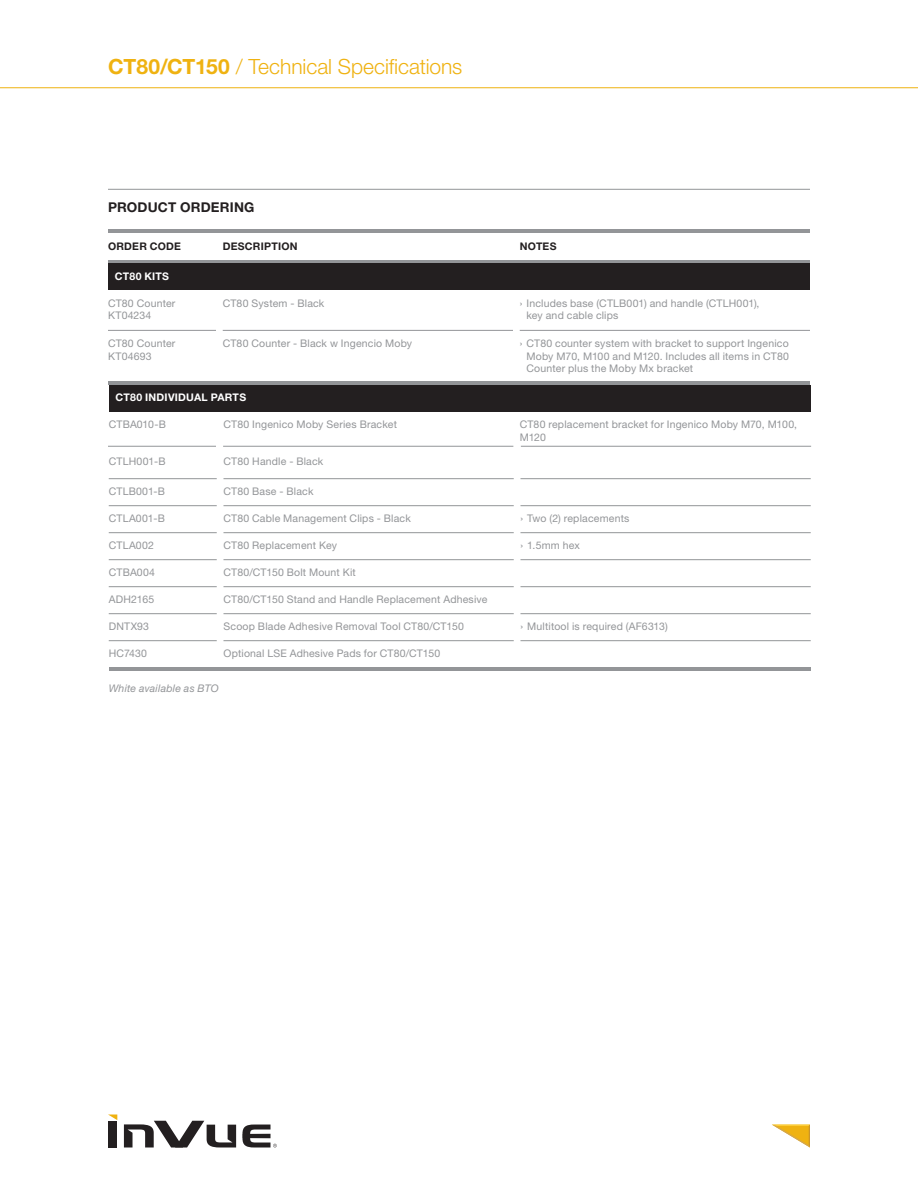
<style>
.page{position:relative;width:918px;height:1188px;background:#fff}
.page>*{position:absolute;margin:0;border:0;box-sizing:border-box;transform-origin:0 0}
.t1{font:300 21px "Helvetica Neue LT Std";color:#efb211}
.t2{font:700 13.5px "Helvetica Neue LT Std";letter-spacing:.015em;color:#231f20}
.Table-order_code___d{font:10.5px/12.6px "Helvetica Neue LT Std";letter-spacing:.015em;color:#939598}
.Table-notes{font:10.5px/12.6px "Helvetica Neue LT Std";letter-spacing:.015em;color:#939598}
.t3{font:700 10.5px "Helvetica Neue LT Std";letter-spacing:.025em;color:#fff}
.t4{font:700 10.5px "Helvetica Neue LT Std";letter-spacing:.025em;color:#231f20}
.Table-order_code___d-2{font:italic 10.5px "Helvetica Neue LT Std";letter-spacing:.02em;color:#939598}
.s1{font-weight:700}
</style>
<div class="page">
<div style="left:109px;top:1121px;width:8px;height:26px;background:#231f20"></div>
<svg style="left:124px;top:1121px;width:112px;height:26px"></svg>
<svg style="left:109px;top:1115px;width:8px;height:5px"></svg>
<svg style="left:242px;top:1125px;width:35px;height:23px"></svg>
<svg style="left:772px;top:1125px;width:38px;height:23px"></svg>
<hr style="left:0;top:87px;width:918px;height:1px;background:#efb211">
<hr style="left:108px;top:189px;width:702px;height:1px;background:#939598">
<hr style="left:108px;top:230px;width:702px;height:3px;background:#939598">
<hr style="left:108px;top:260px;width:702px;height:3px;background:#939598">
<div style="left:108px;top:263px;width:702px;height:27px;background:#231f20"></div>
<hr style="left:109px;top:667px;width:702px;height:4px;background:#939598">
<hr style="left:109px;top:478px;width:108px;height:1px;background:#939598">
<hr style="left:224px;top:478px;width:290px;height:1px;background:#939598">
<hr style="left:520px;top:478px;width:291px;height:1px;background:#939598">
<hr style="left:108px;top:330px;width:108px;height:1px;background:#939598">
<hr style="left:223px;top:330px;width:290px;height:1px;background:#939598">
<hr style="left:520px;top:330px;width:290px;height:1px;background:#939598">
<hr style="left:109px;top:505px;width:108px;height:1px;background:#939598">
<hr style="left:224px;top:505px;width:290px;height:1px;background:#939598">
<hr style="left:520px;top:505px;width:291px;height:1px;background:#939598">
<hr style="left:109px;top:532px;width:108px;height:1px;background:#939598">
<hr style="left:224px;top:532px;width:290px;height:1px;background:#939598">
<hr style="left:520px;top:532px;width:291px;height:1px;background:#939598">
<hr style="left:109px;top:559px;width:108px;height:1px;background:#939598">
<hr style="left:224px;top:559px;width:290px;height:1px;background:#939598">
<hr style="left:520px;top:559px;width:291px;height:1px;background:#939598">
<hr style="left:109px;top:586px;width:108px;height:1px;background:#939598">
<hr style="left:224px;top:586px;width:290px;height:1px;background:#939598">
<hr style="left:520px;top:586px;width:291px;height:1px;background:#939598">
<hr style="left:109px;top:613px;width:108px;height:1px;background:#939598">
<hr style="left:224px;top:613px;width:290px;height:1px;background:#939598">
<hr style="left:520px;top:613px;width:291px;height:1px;background:#939598">
<hr style="left:109px;top:640px;width:108px;height:1px;background:#939598">
<hr style="left:224px;top:640px;width:290px;height:1px;background:#939598">
<hr style="left:520px;top:640px;width:291px;height:1px;background:#939598">
<div style="left:109px;top:385px;width:702px;height:27px;background:#231f20"></div>
<hr style="left:521px;top:446px;width:290px;height:1px;background:#939598">
<hr style="left:108px;top:446px;width:108px;height:1px;background:#939598">
<hr style="left:223px;top:446px;width:290px;height:1px;background:#939598">
<hr style="left:108px;top:381px;width:702px;height:4px;background:#939598">
<h1 class="t1" style="left:108px;top:54px;width:356px"><span class="s1">CT80/CT150</span> / Technical Specifications</h1>
<p class="t2" style="left:108px;top:199px;width:148px">PRODUCT ORDERING</p>
<p class="t4" style="left:108px;top:240px;width:75px">ORDER CODE</p>
<p class="t4" style="left:223px;top:240px;width:76px">DESCRIPTION</p>
<p class="t4" style="left:520px;top:240px;width:38px">NOTES</p>
<p class="t3" style="left:115px;top:270px;width:56px">CT80 KITS</p>
<p class="Table-order_code___d" style="left:108px;top:297px;width:69px">CT80 Counter</p>
<p class="Table-order_code___d" style="left:108px;top:309px;width:45px">KT04234</p>
<p class="Table-order_code___d" style="left:108px;top:337px;width:69px">CT80 Counter</p>
<p class="Table-order_code___d" style="left:108px;top:350px;width:45px">KT04693</p>
<p class="Table-order_code___d" style="left:223px;top:297px;width:103px">CT80 System - Black</p>
<p class="Table-notes" style="left:526px;top:297px;width:235px;text-indent:-7px">› Includes base (CTLB001) and handle (CTLH001), key and cable clips</p>
<p class="Table-order_code___d" style="left:223px;top:337px;width:191px">CT80 Counter - Black w Ingencio Moby</p>
<p class="Table-notes" style="left:526px;top:337px;width:264px;text-align:justify;text-indent:-7px">› CT80 counter system with bracket to support Ingenico Moby M70, M100 and M120. Includes all items in CT80<br>Counter plus the Moby Mx bracket</p>
<p class="t3" style="left:116px;top:391px;width:132px">CT80 INDIVIDUAL PARTS</p>
<p class="Table-order_code___d" style="left:109px;top:418px;width:59px">CTBA010-B</p>
<p class="Table-order_code___d" style="left:224px;top:418px;width:175px">CT80 Ingenico Moby Series Bracket</p>
<p class="Table-order_code___d" style="left:109px;top:455px;width:58px">CTLH001-B</p>
<p class="Table-order_code___d" style="left:224px;top:455px;width:101px">CT80 Handle - Black</p>
<p class="Table-order_code___d" style="left:109px;top:485px;width:58px">CTLB001-B</p>
<p class="Table-order_code___d" style="left:109px;top:512px;width:58px">CTLA001-B</p>
<p class="Table-order_code___d" style="left:109px;top:539px;width:47px">CTLA002</p>
<p class="Table-order_code___d" style="left:109px;top:566px;width:48px">CTBA004</p>
<p class="Table-order_code___d" style="left:109px;top:593px;width:47px">ADH2165</p>
<p class="Table-order_code___d" style="left:109px;top:620px;width:42px">DNTX93</p>
<p class="Table-order_code___d" style="left:109px;top:647px;width:40px">HC7430</p>
<p class="Table-order_code___d-2" style="left:109px;top:682px;width:112px">White available as BTO</p>
<p class="Table-order_code___d" style="left:224px;top:485px;width:91px">CT80 Base - Black</p>
<p class="Table-order_code___d" style="left:224px;top:512px;width:189px">CT80 Cable Management Clips - Black</p>
<p class="Table-order_code___d" style="left:224px;top:539px;width:115px">CT80 Replacement Key</p>
<p class="Table-order_code___d" style="left:224px;top:566px;width:134px">CT80/CT150 Bolt Mount Kit</p>
<p class="Table-order_code___d" style="left:224px;top:593px;width:265px">CT80/CT150 Stand and Handle Replacement Adhesive</p>
<p class="Table-order_code___d" style="left:224px;top:620px;width:242px">Scoop Blade Adhesive Removal Tool CT80/CT150</p>
<p class="Table-order_code___d" style="left:224px;top:647px;width:218px">Optional LSE Adhesive Pads for CT80/CT150</p>
<p class="Table-order_code___d" style="left:520px;top:418px;width:279px">CT80 replacement bracket for Ingenico Moby M70, M100,<br>M120</p>
<p class="Table-notes" style="left:520px;top:512px;width:111px">› Two (2) replacements</p>
<p class="Table-notes" style="left:520px;top:539px;width:61px">› 1.5mm hex</p>
<p class="Table-notes" style="left:520px;top:620px;width:149px">› Multitool is required (AF6313)</p>
</div>
